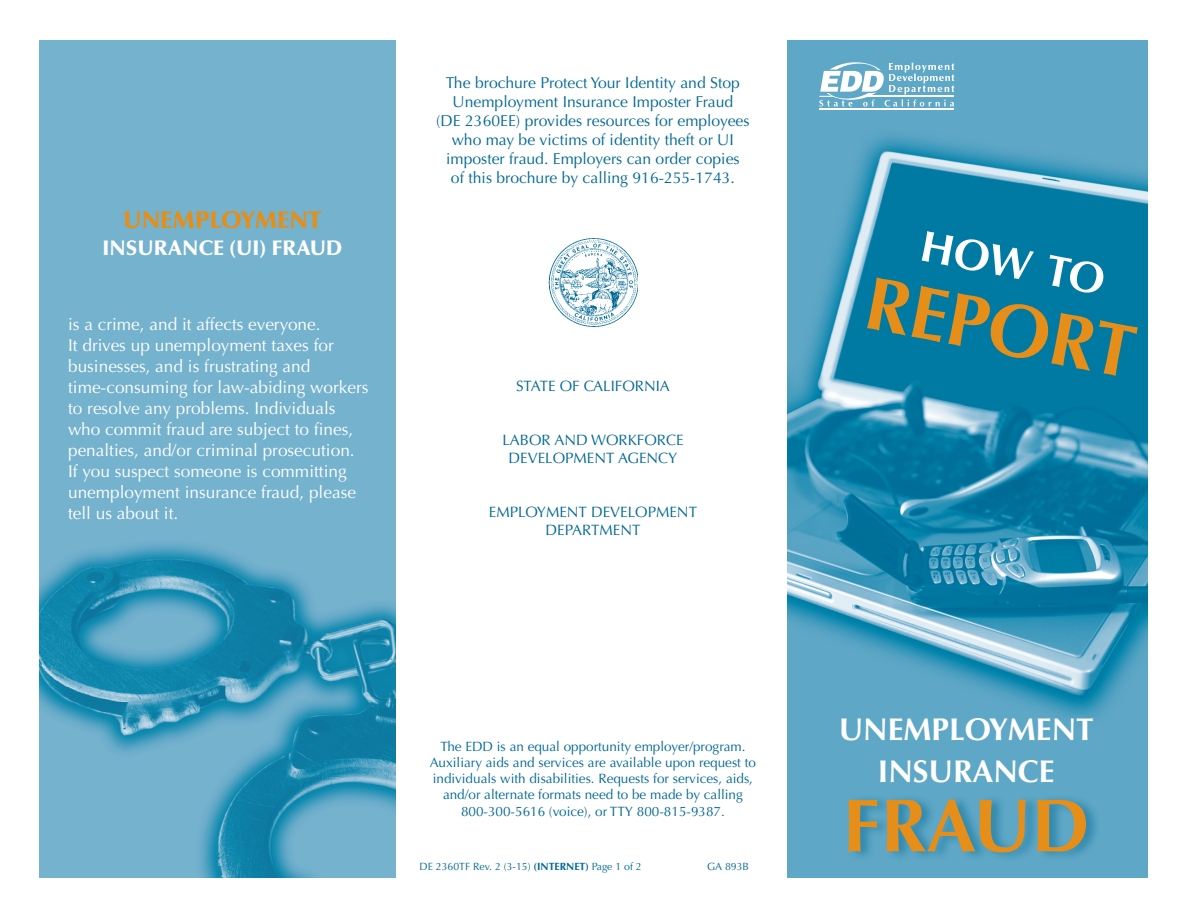
<style>
.page{position:relative;width:1188px;height:918px;background:#fff}
.page>*{position:absolute;margin:0;border:0;box-sizing:border-box;transform-origin:0 0}
.t1{font:700 75px "Optima";color:#e58e19}
.t2{font:700 43.5px "Optima";color:#fff}
.t3{font:700 31.5px "Optima";color:#fff}
.Headings{font:900 24px "Optima";color:#e58e19}
.Headings-2{font:900 21px "Optima";color:#fff}
.BODY_TEXT{font:17.25px/21px "Optima";color:#fff}
.t4{font:15.75px/18.9px "Optima";color:#006893;text-align:center}
.t5{font:15px "Optima";color:#006893}
.t6{font:13.5px/16.2px "Optima";color:#006893;text-align:center}
.t7{font:10.5px "Optima";color:#006893}
.s1{font-weight:700}
</style>
<div class="page">
<img style="left:788px;top:40px;width:360px;height:838px">
<img style="left:40px;top:40px;width:356px;height:838px">
<div style="left:848px;top:794px;width:253px;height:68px;background:#006893;opacity:.49"></div>
<hr style="left:819px;top:109px;width:135px;height:1px;background:#fff">
<svg style="left:819px;top:61px;width:135px;height:46px"></svg>
<img style="left:548px;top:238px;width:90px;height:89px">
<p class="Headings" style="left:123px;top:205px;width:200px">UNEMPLOYMENT</p>
<p class="Headings-2" style="left:102px;top:235px;width:241px">INSURANCE (UI) FRAUD</p>
<p class="BODY_TEXT" style="left:68px;top:314px;width:267px">is a crime, and it affects everyone.<br>It drives up unemployment taxes for businesses, and is frustrating and</p>
<p class="BODY_TEXT" style="left:68px;top:377px;width:302px">time-consuming for law-abiding workers to resolve any problems. Individuals who commit fraud are subject to fines, penalties, and/or criminal prosecution.<br>If you suspect someone is committing unemployment insurance fraud, please tell us about it.</p>
<p class="t4" style="left:446px;top:74px;width:296px">The brochure Protect Your Identity and Stop</p>
<p class="t4" style="left:453px;top:92px;width:282px">Unemployment Insurance Imposter Fraud</p>
<p class="t4" style="left:436px;top:111px;width:315px">(DE 2360EE) provides resources for employees who may be victims of identity theft or UI</p>
<p class="t4" style="left:446px;top:149px;width:295px">imposter fraud. Employers can order copies</p>
<p class="t4" style="left:451px;top:168px;width:285px">of this brochure by calling 916-255-1743.</p>
<p class="t5" style="left:516px;top:377px;width:155px">STATE OF CALIFORNIA</p>
<p class="t5" style="left:502px;top:431px;width:183px">LABOR AND WORKFORCE</p>
<p class="t5" style="left:509px;top:449px;width:170px">DEVELOPMENT AGENCY</p>
<p class="t5" style="left:489px;top:503px;width:210px">EMPLOYMENT DEVELOPMENT</p>
<p class="t5" style="left:546px;top:521px;width:96px">DEPARTMENT</p>
<p class="t6" style="left:430px;top:738px;width:328px">The EDD is an equal opportunity employer/program.<br>Auxiliary aids and services are available upon request to individuals with disabilities. Requests for services, aids, and/or alternate formats need to be made by calling 800-300-5616 (voice), or TTY 800-815-9387.</p>
<p class="t7" style="left:420px;top:860px;width:224px">DE 2360TF Rev. 2 (3-15) <span class="s1">(INTERNET)</span> Page 1 of 2</p>
<p class="t7" style="left:707px;top:860px;width:44px">GA 893B</p>
<p class="t2" style="left:926px;top:220px;width:188px;rotate:11deg">HOW TO</p>
<p class="t1" style="left:874px;top:259px;width:275px;rotate:11deg">REPORT</p>
<p class="t3" style="left:839px;top:711px;width:256px">UNEMPLOYMENT</p>
<p class="t3" style="left:878px;top:753px;width:178px">INSURANCE</p>
<p class="t1" style="left:843px;top:782px;width:248px">FRAUD</p>
</div>
